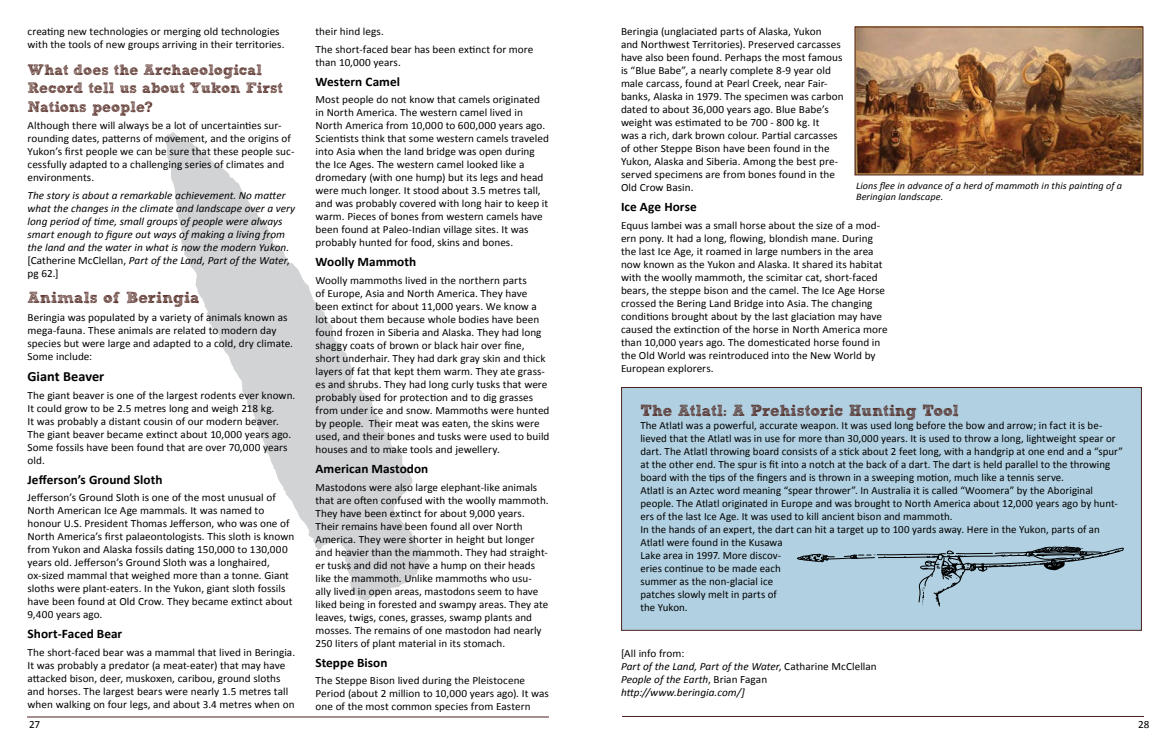
<style>
.page{position:relative;width:1170px;height:747px;background:#fff}
.page>*{position:absolute;margin:0;border:0;box-sizing:border-box;transform-origin:0 0}
.t1{font:16px "Sketch Rockwell";color:#4e231c}
.t2{font:15px/18.6px "Sketch Rockwell";letter-spacing:-.005em;color:#4e231c}
.t3{font:700 14px "Calibri";color:#000}
.t4{font:700 13px "Calibri";color:#000}
.t5{font:11px/13px "Calibri";letter-spacing:.005em;color:#000}
.t6{font:italic 11px/13px "Calibri";color:#000}
.t7{font:italic 10px/11px "Calibri";letter-spacing:.005em;color:#000}
.s1{font-style:normal}
</style>
<div class="page">
<hr style="left:27px;top:717px;width:522px;height:1px;background:#4e231c">
<hr style="left:622px;top:716px;width:522px;height:1px;background:#4e231c">
<svg style="left:166px;top:132px;width:263px;height:468px"></svg>
<div style="left:622px;top:387px;width:519px;height:243px;background:#b1d1e2"></div>
<div style="left:621px;top:387px;width:521px;height:244px;border:1px solid #4e231c"></div>
<img style="left:856px;top:28px;width:286px;height:145px">
<div style="left:854px;top:26px;width:290px;height:149px;border:1px solid #4e231c"></div>
<svg style="left:797px;top:547px;width:327px;height:60px"></svg>
<p class="t5" style="left:28px;top:25px;width:259px">creating new technologies or merging old technologies with the tools of new groups arriving in their territories.</p>
<h2 class="t2" style="left:28px;top:61px;width:257px">What does the Archaeological<br>Record tell us about Yukon First<br>Nations people?</h2>
<p class="t5" style="left:28px;top:119px;width:268px">Although there will always be a lot of uncertainties sur&shy;rounding dates, patterns of movement, and the origins of Yukon’s first people we can be sure that these people suc&shy;cessfully adapted to a challenging series of climates and environments.</p>
<p class="t6" style="left:28px;top:188px;width:269px">The story is about a remarkable achievement. No matter what the changes in the climate and landscape over a very long period of time, small groups of people were always smart enough to figure out ways of making a living from the land and the water in what is now the modern Yukon. <span class="s1">[Catherine McClellan,</span> Part of the Land, Part of the Water<span class="s1">, pg 62.]</span></p>
<h1 class="t1" style="left:28px;top:289px;width:173px">Animals of Beringia</h1>
<p class="t5" style="left:28px;top:310px;width:267px">Beringia was populated by a variety of animals known as mega-fauna. These animals are related to modern day species but were large and adapted to a cold, dry climate.<br>Some include:</p>
<p class="t3" style="left:28px;top:368px;width:78px">Giant Beaver</p>
<p class="t5" style="left:28px;top:388px;width:269px">The giant beaver is one of the largest rodents ever known.<br>It could grow to be 2.5 metres long and weigh 218 kg.<br>It was probably a distant cousin of our modern beaver.<br>The giant beaver became extinct about 10,000 years ago.<br>Some fossils have been found that are over 70,000 years old.</p>
<p class="t4" style="left:28px;top:471px;width:136px">Jefferson’s Ground Sloth</p>
<p class="t5" style="left:28px;top:491px;width:268px">Jefferson’s Ground Sloth is one of the most unusual of North American Ice Age mammals. It was named to honour U.S. President Thomas Jefferson, who was one of North America’s first palaeontologists. This sloth is known from Yukon and Alaska fossils dating 150,000 to 130,000 years old. Jefferson’s Ground Sloth was a longhaired, ox-sized mammal that weighed more than a tonne. Giant sloths were plant-eaters. In the Yukon, giant sloth fossils have been found at Old Crow. They became extinct about 9,400 years ago.</p>
<p class="t4" style="left:28px;top:626px;width:96px">Short-Faced Bear</p>
<p class="t5" style="left:28px;top:645px;width:269px">The short-faced bear was a mammal that lived in Beringia.<br>It was probably a predator (a meat-eater) that may have attacked bison, deer, muskoxen, caribou, ground sloths and horses. The largest bears were nearly 1.5 metres tall when walking on four legs, and about 3.4 metres when on</p>
<p class="t5" style="left:316px;top:22px;width:219px;line-height:17.5px">their hind legs.<br>The short-faced bear has been extinct for more</p>
<p class="t5" style="left:316px;top:55px;width:87px">than 10,000 years.</p>
<p class="t4" style="left:316px;top:73px;width:86px">Western Camel</p>
<p class="t5" style="left:316px;top:93px;width:235px">Most people do not know that camels originated in North America. The western camel lived in North America from 10,000 to 600,000 years ago.<br>Scientists think that some western camels traveled into Asia when the land bridge was open during the Ice Ages. The western camel looked like a dromedary (with one hump) but its legs and head were much longer. It stood about 3.5 metres tall, and was probably covered with long hair to keep it warm. Pieces of bones from western camels have been found at Paleo-Indian village sites. It was probably hunted for food, skins and bones.</p>
<p class="t4" style="left:316px;top:254px;width:102px">Woolly Mammoth</p>
<p class="t5" style="left:316px;top:273px;width:235px">Woolly mammoths lived in the northern parts<br>of Europe, Asia and North America. They have been extinct for about 11,000 years. We know a lot about them because whole bodies have been found frozen in Siberia and Alaska. They had long shaggy coats of brown or black hair over fine, short underhair. They had dark gray skin and thick layers of fat that kept them warm. They ate grass&shy;es and shrubs. They had long curly tusks that were probably used for protection and to dig grasses from under ice and snow. Mammoths were hunted by people. Their meat was eaten, the skins were used, and their bones and tusks were used to build houses and to make tools and jewellery.</p>
<p class="t4" style="left:316px;top:461px;width:114px">American Mastodon</p>
<p class="t5" style="left:316px;top:480px;width:235px">Mastodons were also large elephant-like animals that are often confused with the woolly mammoth.<br>They have been extinct for about 9,000 years.<br>Their remains have been found all over North America. They were shorter in height but longer and heavier than the mammoth. They had straight&shy;er tusks and did not have a hump on their heads like the mammoth. Unlike mammoths who usu&shy;ally lived in open areas, mastodons seem to have liked being in forested and swampy areas. They ate leaves, twigs, cones, grasses, swamp plants and mosses. The remains of one mastodon had nearly 250 liters of plant material in its stomach.</p>
<p class="t4" style="left:316px;top:654px;width:73px">Steppe Bison</p>
<p class="t5" style="left:316px;top:673px;width:235px">The Steppe Bison lived during the Pleistocene<br>Period (about 2 million to 10,000 years ago). It was one of the most common species from Eastern</p>
<p class="t5" style="left:621px;top:25px;width:224px">Beringia (unglaciated parts of Alaska, Yukon<br>and Northwest Territories). Preserved carcasses have also been found. Perhaps the most famous is “Blue Babe”, a nearly complete 8-9 year old male carcass, found at Pearl Creek, near Fair&shy;banks, Alaska in 1979. The specimen was carbon dated to about 36,000 years ago. Blue Babe’s weight was estimated to be 700 - 800 kg. It<br>was a rich, dark brown colour. Partial carcasses of other Steppe Bison have been found in the Yukon, Alaska and Siberia. Among the best pre&shy;served specimens are from bones found in the Old Crow Basin.</p>
<p class="t4" style="left:621px;top:199px;width:77px">Ice Age Horse</p>
<p class="t5" style="left:621px;top:218px;width:268px">Equus lambei was a small horse about the size of a mod&shy;ern pony. It had a long, flowing, blondish mane. During the last Ice Age, it roamed in large numbers in the area now known as the Yukon and Alaska. It shared its habitat with the woolly mammoth, the scimitar cat, short-faced bears, the steppe bison and the camel. The Ice Age Horse crossed the Bering Land Bridge into Asia. The changing conditions brought about by the last glaciation may have caused the extinction of the horse in North America more than 10,000 years ago. The domesticated horse found in the Old World was reintroduced into the New World by European explorers.</p>
<p class="t7" style="left:856px;top:179px;width:268px">Lions flee in advance of a herd of mammoth in this painting of a<br>Beringian landscape.</p>
<h1 class="t1" style="left:640px;top:402px;width:320px">The Atlatl: A Prehistoric Hunting Tool</h1>
<p class="t5" style="left:640px;top:418px;width:484px">The Atlatl was a powerful, accurate weapon. It was used long before the bow and arrow; in fact it is be&shy;lieved that the Atlatl was in use for more than 30,000 years. It is used to throw a long, lightweight spear or dart. The Atlatl throwing board consists of a stick about 2 feet long, with a handgrip at one end and a “spur” at the other end. The spur is fit into a notch at the back of a dart. The dart is held parallel to the throwing board with the tips of the fingers and is thrown in a sweeping motion, much like a tennis serve.<br>Atlatl is an Aztec word meaning “spear thrower”. In Australia it is called “Woomera” by the Aboriginal people. The Atlatl originated in Europe and was brought to North America about 12,000 years ago by hunt&shy;ers of the last Ice Age. It was used to kill ancient bison and mammoth.<br>In the hands of an expert, the dart can hit a target up to 100 yards away. Here in the Yukon, parts of an Atlatl were found in the Kusawa<br>Lake area in 1997. More discov-<br>eries continue to be made each<br>summer as the non-glacial ice<br>patches slowly melt in parts of<br>the Yukon.</p>
<p class="t6" style="left:621px;top:647px;width:257px"><span class="s1">[All info from:<br></span>Part of the Land, Part of the Water<span class="s1">, Catharine McClellan </span>People of the Earth<span class="s1">, Brian Fagan </span>http://www.beringia.com/]</p>
<p class="t5" style="left:29px;top:718px;width:13px">27</p>
<p class="t5" style="left:1138px;top:718px;width:13px">28</p>
</div>
